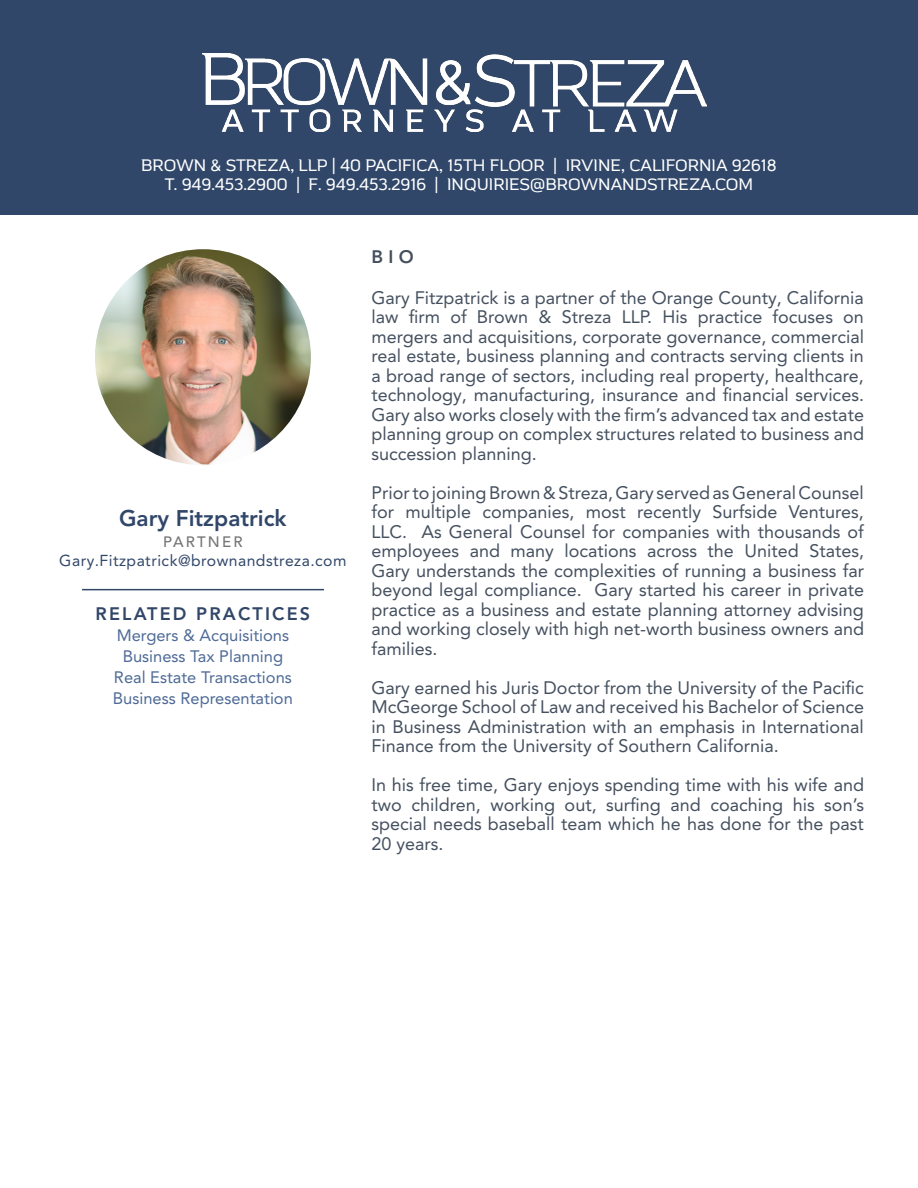
<style>
.page{position:relative;width:918px;height:1188px;background:#fff}
.page>*{position:absolute;margin:0;border:0;box-sizing:border-box;transform-origin:0 0}
.t1{font:800 22.5px "Avenir LT Pro";color:#314769}
.t2{font:18px/19.5px "Avenir LT Pro";color:#45505f;text-align:justify}
.t3{font:800 18px "Avenir LT Pro";letter-spacing:.12em;color:#314668}
.t4{font:800 18px "Avenir LT Pro";color:#45505f}
.t5{font:500 16.5px "MAINLUX";color:#fff}
.t6{font:16.5px "Avenir LT Pro";color:#4e6a96}
.t7{font:15.75px "Avenir LT Pro";letter-spacing:.03em;color:#314769}
.t8{font:500 15px "Avenir LT Pro";letter-spacing:.15em;color:#767575}
</style>
<div class="page">
<img style="left:95px;top:249px;width:216px;height:216px;border-radius:108px">
<hr style="left:82px;top:589px;width:242px;height:1px;background:#314668">
<div style="left:0;top:0;width:918px;height:215px;background:#314769"></div>
<img style="left:203px;top:54px;width:504px;height:78px">
<p class="t5" style="left:141px;top:155px;width:637px">BROWN &amp; STREZA, LLP | 40 PACIFICA, 15TH FLOOR | IRVINE, CALIFORNIA 92618</p>
<p class="t5" style="left:165px;top:175px;width:590px">T. 949.453.2900 | F. 949.453.2916 | INQUIRIES@BROWNANDSTREZA.COM</p>
<p class="t1" style="left:119px;top:504px;width:169px">Gary Fitzpatrick</p>
<p class="t8" style="left:163px;top:533px;width:81px">PARTNER</p>
<p class="t7" style="left:59px;top:551px;width:289px">Gary.Fitzpatrick@brownandstreza.com</p>
<p class="t3" style="left:96px;top:604px;width:216px">RELATED PRACTICES</p>
<p class="t6" style="left:117px;top:626px;width:174px">Mergers &amp; Acquisitions</p>
<p class="t6" style="left:123px;top:647px;width:162px">Business Tax Planning</p>
<p class="t6" style="left:114px;top:668px;width:179px">Real Estate Transactions</p>
<p class="t6" style="left:113px;top:689px;width:182px">Business Representation</p>
<p class="t4" style="left:372px;top:246px;width:44px">B I O</p>
<p class="t2" style="left:372px;top:288px;width:494px">Gary Fitzpatrick is a partner of the Orange County, California law firm of Brown &amp; Streza LLP. His practice focuses on mergers and acquisitions, corporate governance, commercial real estate, business planning and contracts serving clients in a broad range of sectors, including real property, healthcare, technology, manufacturing, insurance and financial services.<br>Gary also works closely with the firm’s advanced tax and estate planning group on complex structures related to business and succession planning.</p>
<p class="t2" style="left:372px;top:483px;width:494px">Prior to joining Brown &amp; Streza, Gary served as General Counsel for multiple companies, most recently Surfside Ventures, LLC. As General Counsel for companies with thousands of employees and many locations across the United States, Gary understands the complexities of running a business far beyond legal compliance. Gary started his career in private practice as a business and estate planning attorney advising and working closely with high net-worth business owners and families.</p>
<p class="t2" style="left:372px;top:678px;width:494px">Gary earned his Juris Doctor from the University of the Pacific McGeorge School of Law and received his Bachelor of Science in Business Administration with an emphasis in International Finance from the University of Southern California.</p>
<p class="t2" style="left:372px;top:775px;width:494px">In his free time, Gary enjoys spending time with his wife and two children, working out, surfing and coaching his son’s special needs baseball team which he has done for the past 20 years.</p>
</div>
